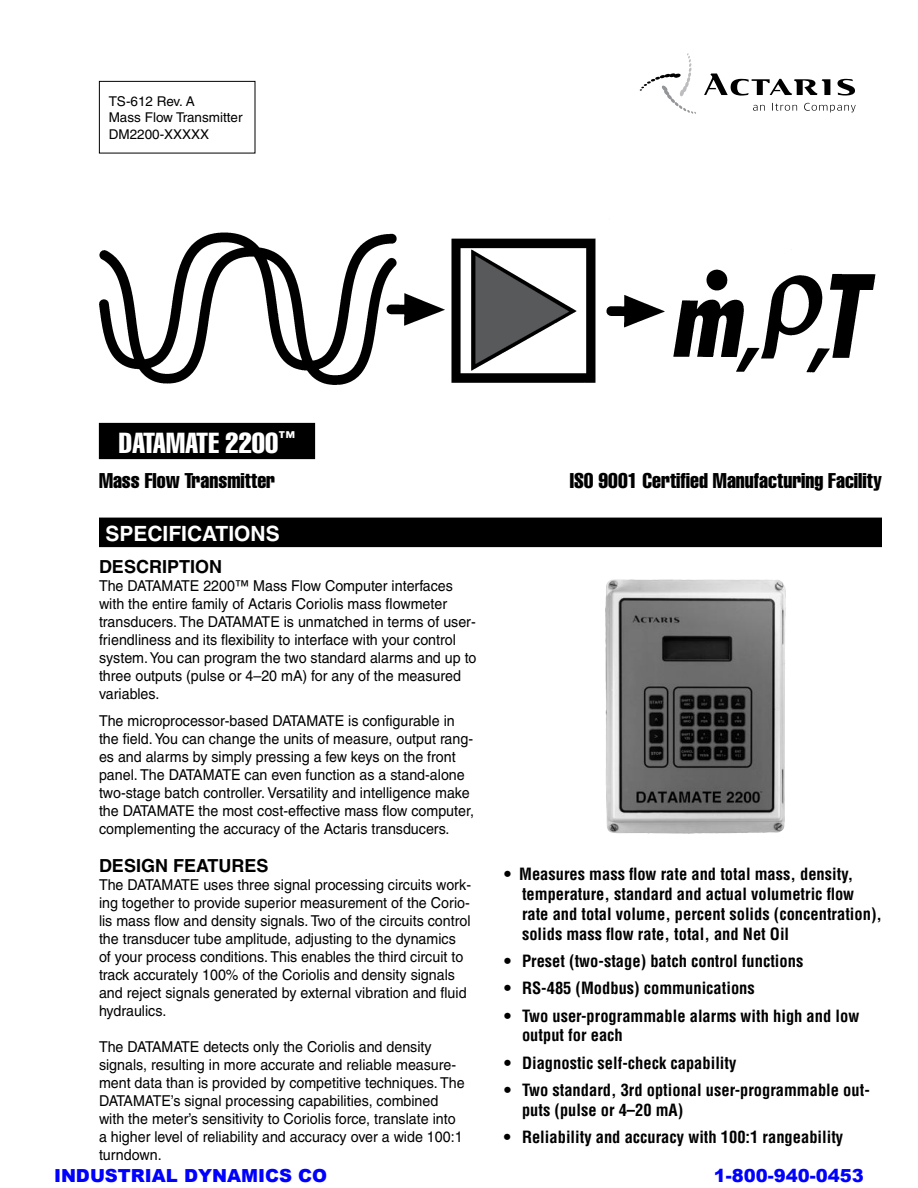
<style>
.page{position:relative;width:918px;height:1188px;background:#fff}
.page>*{position:absolute;margin:0;border:0;box-sizing:border-box;transform-origin:0 0}
.t1{font:extra-condensed 28.5px "Helvetica";color:#fff}
.t2{font:extra-condensed 21px "Helvetica";color:#000}
.t3{font:700 21px "Helvetica";color:#fff}
.t4{font:900 18px "Arial";color:#00f}
.t5{font:700 18px "Helvetica";color:#000}
.t6{font:700 condensed 16.5px/19.8px "Helvetica";color:#000}
.t7{font:15px/18px "Helvetica";color:#000;scale:.95 1}
.t8{font:13.5px/16.2px "Helvetica";color:#000}
</style>
<div class="page">
<img style="left:605px;top:579px;width:181px;height:255px">
<div style="left:100px;top:518px;width:781px;height:28px;background:#000"></div>
<div style="left:99px;top:518px;width:783px;height:29px;border:2px solid #000"></div>
<div style="left:99px;top:81px;width:156px;height:72px;border:1px solid #000"></div>
<div style="left:99px;top:423px;width:216px;height:36px;background:#000"></div>
<img style="left:99px;top:232px;width:777px;height:153px">
<svg style="left:640px;top:53px;width:56px;height:61px"></svg>
<svg style="left:838px;top:79px;width:17px;height:17px"></svg>
<svg style="left:704px;top:74px;width:126px;height:22px"></svg>
<svg style="left:753px;top:103px;width:103px;height:9px"></svg>
<p class="t8" style="left:109px;top:93px;width:135px">TS-612 Rev. A<br>Mass Flow Transmitter<br>DM2200-XXXXX</p>
<h1 class="t1" style="left:119px;top:424px;width:178px">DATAMATE 2200<sup>™</sup></h1>
<h2 class="t2" style="left:99px;top:467px;width:178px">Mass Flow Transmitter</h2>
<h2 class="t2" style="left:570px;top:467px;width:314px">ISO 9001 Certified Manufacturing Facility</h2>
<h2 class="t3" style="left:105px;top:521px;width:176px">SPECIFICATIONS</h2>
<p class="t5" style="left:99px;top:556px;width:26px">DESC</p>
<p class="t5" style="left:149px;top:556px;width:24px">RIPTION</p>
<p class="t7" style="left:99px;top:577px;width:399px">The DATAMATE 2200™ Mass Flow Computer interfaces with the entire family of Actaris Coriolis mass flowmeter transducers. The DATAMATE is unmatched in terms of user&shy;friendliness and its flexibility to interface with your control system. You can program the two standard alarms and up to three outputs (pulse or 4–20 mA) for any of the measured variables.</p>
<p class="t7" style="left:99px;top:712px;width:396px">The microprocessor-based DATAMATE is configurable in the field. You can change the units of measure, output rang&shy;es and alarms by simply pressing a few keys on the front panel. The DATAMATE can even function as a stand-alone two-stage batch controller. Versatility and intelligence make the DATAMATE the most cost-effective mass flow computer, complementing the accuracy of the Actaris transducers.</p>
<p class="t5" style="left:99px;top:855px;width:11px">DESI</p>
<p class="t5" style="left:141px;top:855px;width:55px">GN FEAT</p>
<p class="t5" style="left:218px;top:855px;width:38px">URES</p>
<p class="t7" style="left:99px;top:876px;width:393px">The DATAMATE uses three signal processing circuits work&shy;ing together to provide superior measurement of the Corio&shy;lis mass flow and density signals. Two of the circuits control the transducer tube amplitude, adjusting to the dynamics of your process conditions. This enables the third circuit to track accurately 100% of the Coriolis and density signals and reject signals generated by external vibration and fluid hydraulics.</p>
<p class="t7" style="left:99px;top:1038px;width:386px">The DATAMATE detects only the Coriolis and density signals, resulting in more accurate and reliable measure&shy;ment data than is provided by competitive techniques. The DATAMATE’s signal processing capabilities, combined with the meter’s sensitivity to Coriolis force, translate into a higher level of reliability and accuracy over a wide 100:1 turndown.</p>
<p class="t4" style="left:54px;top:1163px;width:274px">INDUSTRIAL DYNAMICS CO</p>
<p class="t4" style="left:714px;top:1163px;width:152px">1-800-940-0453</p>
<p class="t6" style="left:522px;top:864px;width:362px;text-indent:-18px">• Measures mass flow rate and total mass, density, temperature, standard and actual volumetric flow rate and total volume, percent solids (concentration), solids mass flow rate, total, and Net Oil</p>
<p class="t6" style="left:504px;top:951px;width:301px">• Preset (two-stage) batch control functions</p>
<p class="t6" style="left:504px;top:978px;width:252px">• RS-485 (Modbus) communications</p>
<p class="t6" style="left:522px;top:1006px;width:339px;text-indent:-18px">• Two user-programmable alarms with high and low output for each</p>
<p class="t6" style="left:504px;top:1053px;width:234px">• Diagnostic self-check capability</p>
<p class="t6" style="left:522px;top:1080px;width:349px;text-indent:-18px">• Two standard, 3rd optional user-programmable out&shy;puts (pulse or 4–20 mA)</p>
<p class="t6" style="left:504px;top:1127px;width:341px">• Reliability and accuracy with 100:1 rangeability</p>
</div>
